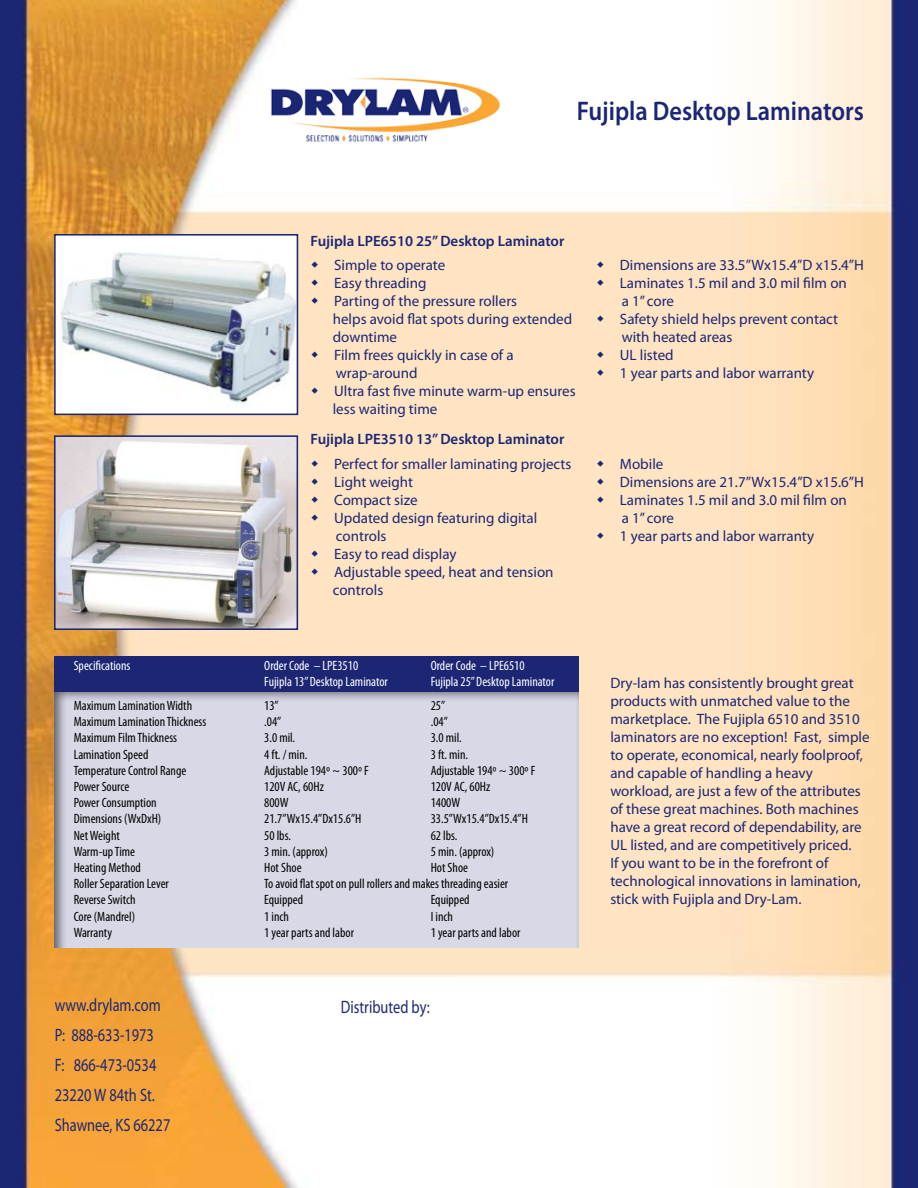
<style>
.page{position:relative;width:918px;height:1188px;background:#fff}
.page>*{position:absolute;margin:0;border:0;box-sizing:border-box;transform-origin:0 0}
.t1{font:600 27px "Myriad Pro";color:#1c2674;scale:.9 1}
.t2{font:18px/30px "Myriad Pro";color:#1c2674;scale:.8 1}
.t3{font:15px/18px "Myriad Pro";color:#1c2674}
.t4{font:600 15px "Myriad Pro";color:#1c2674}
.t5{font:condensed 13.5px "Myriad Pro";color:#000}
.t6{font:condensed 13.5px "Myriad Pro";color:#fff}
</style>
<div class="page">
<img style="left:0;top:0;width:918px;height:1188px">
<img style="left:263px;top:72px;width:241px;height:75px">
<img style="left:57px;top:237px;width:238px;height:175px">
<div style="left:54px;top:234px;width:244px;height:181px;border:2px solid #1c2674"></div>
<img style="left:57px;top:438px;width:238px;height:189px">
<div style="left:54px;top:435px;width:244px;height:195px;border:2px solid #1c2674"></div>
<div style="left:53px;top:683px;width:528px;height:265px;background:#d8d9e7"></div>
<div style="left:54px;top:656px;width:524px;height:36px;background:#1c2674"></div>
<svg style="left:312px;top:461px;width:6px;height:6px"></svg>
<svg style="left:312px;top:479px;width:6px;height:6px"></svg>
<svg style="left:312px;top:497px;width:6px;height:6px"></svg>
<svg style="left:312px;top:515px;width:6px;height:6px"></svg>
<svg style="left:312px;top:551px;width:6px;height:6px"></svg>
<svg style="left:312px;top:569px;width:6px;height:6px"></svg>
<svg style="left:598px;top:461px;width:6px;height:6px"></svg>
<svg style="left:598px;top:479px;width:6px;height:6px"></svg>
<svg style="left:598px;top:497px;width:6px;height:6px"></svg>
<svg style="left:598px;top:533px;width:6px;height:6px"></svg>
<svg style="left:312px;top:262px;width:6px;height:6px"></svg>
<svg style="left:312px;top:280px;width:6px;height:6px"></svg>
<svg style="left:312px;top:298px;width:6px;height:6px"></svg>
<svg style="left:312px;top:352px;width:6px;height:6px"></svg>
<svg style="left:312px;top:388px;width:6px;height:6px"></svg>
<svg style="left:598px;top:262px;width:6px;height:6px"></svg>
<svg style="left:598px;top:280px;width:6px;height:6px"></svg>
<svg style="left:598px;top:316px;width:6px;height:6px"></svg>
<svg style="left:598px;top:352px;width:6px;height:6px"></svg>
<svg style="left:598px;top:370px;width:6px;height:6px"></svg>
<h1 class="t1" style="left:577px;top:94px;width:321px">Fujipla Desktop Laminators</h1>
<p class="t4" style="left:310px;top:232px;width:255px">Fujipla LPE6510 25” Desktop Laminator</p>
<p class="t3" style="left:333px;top:256px;width:244px">Simple to operate<br>Easy threading<br>Parting of the pressure rollers<br>helps avoid flat spots during extended downtime<br>Film frees quickly in case of a wrap-around<br>Ultra fast five minute warm-up ensures less waiting time</p>
<p class="t3" style="left:620px;top:256px;width:246px">Dimensions are 33.5”Wx15.4”D x15.4”H<br>Laminates 1.5 mil and 3.0 mil film on<br>a 1” core<br>Safety shield helps prevent contact with heated areas<br>UL listed<br>1 year parts and labor warranty</p>
<p class="t4" style="left:310px;top:430px;width:255px">Fujipla LPE3510 13” Desktop Laminator</p>
<p class="t3" style="left:333px;top:455px;width:240px">Perfect for smaller laminating projects<br>Light weight<br>Compact size<br>Updated design featuring digital controls<br>Easy to read display<br>Adjustable speed, heat and tension controls</p>
<p class="t3" style="left:620px;top:455px;width:246px">Mobile<br>Dimensions are 21.7”Wx15.4”D x15.6”H<br>Laminates 1.5 mil and 3.0 mil film on<br>a 1” core<br>1 year parts and labor warranty</p>
<p class="t6" style="left:74px;top:658px;width:58px">Specifications</p>
<p class="t6" style="left:264px;top:658px;width:95px">Order Code – LPE3510</p>
<p class="t6" style="left:431px;top:658px;width:95px">Order Code – LPE6510</p>
<p class="t6" style="left:264px;top:674px;width:125px">Fujipla 13” Desktop Laminator</p>
<p class="t6" style="left:431px;top:674px;width:125px">Fujipla 25” Desktop Laminator</p>
<p class="t5" style="left:74px;top:697px;width:120px">Maximum Lamination Width</p>
<p class="t5" style="left:264px;top:697px;width:16px">13”</p>
<p class="t5" style="left:431px;top:697px;width:16px">25”</p>
<p class="t5" style="left:74px;top:714px;width:134px">Maximum Lamination Thickness</p>
<p class="t5" style="left:264px;top:714px;width:19px">.04”</p>
<p class="t5" style="left:431px;top:714px;width:19px">.04”</p>
<p class="t5" style="left:74px;top:730px;width:105px">Maximum Film Thickness</p>
<p class="t5" style="left:264px;top:730px;width:33px">3.0 mil.</p>
<p class="t5" style="left:431px;top:730px;width:33px">3.0 mil.</p>
<p class="t5" style="left:74px;top:746px;width:76px">Lamination Speed</p>
<p class="t5" style="left:264px;top:746px;width:45px">4 ft. / min.</p>
<p class="t5" style="left:431px;top:746px;width:39px">3 ft. min.</p>
<p class="t5" style="left:74px;top:762px;width:114px">Temperature Control Range</p>
<p class="t5" style="left:264px;top:762px;width:106px">Adjustable 194º ~ 300º F</p>
<p class="t5" style="left:431px;top:762px;width:106px">Adjustable 194º ~ 300º F</p>
<p class="t5" style="left:74px;top:778px;width:57px">Power Source</p>
<p class="t5" style="left:264px;top:778px;width:61px">120V AC, 60Hz</p>
<p class="t5" style="left:431px;top:778px;width:61px">120V AC, 60Hz</p>
<p class="t5" style="left:74px;top:795px;width:84px">Power Consumption</p>
<p class="t5" style="left:264px;top:795px;width:26px">800W</p>
<p class="t5" style="left:431px;top:795px;width:31px">1400W</p>
<p class="t5" style="left:74px;top:811px;width:89px">Dimensions (WxDxH)</p>
<p class="t5" style="left:264px;top:811px;width:99px">21.7”Wx15.4”Dx15.6”H</p>
<p class="t5" style="left:431px;top:811px;width:99px">33.5”Wx15.4”Dx15.4”H</p>
<p class="t5" style="left:74px;top:827px;width:48px">Net Weight</p>
<p class="t5" style="left:264px;top:827px;width:28px">50 lbs.</p>
<p class="t5" style="left:431px;top:827px;width:28px">62 lbs.</p>
<p class="t5" style="left:74px;top:843px;width:63px">Warm-up Time</p>
<p class="t5" style="left:264px;top:843px;width:65px">3 min. (approx)</p>
<p class="t5" style="left:431px;top:843px;width:65px">5 min. (approx)</p>
<p class="t5" style="left:74px;top:859px;width:69px">Heating Method</p>
<p class="t5" style="left:264px;top:859px;width:39px">Hot Shoe</p>
<p class="t5" style="left:431px;top:859px;width:39px">Hot Shoe</p>
<p class="t5" style="left:74px;top:876px;width:97px">Roller Separation Lever</p>
<p class="t5" style="left:264px;top:876px;width:246px">To avoid flat spot on pull rollers and makes threading easier</p>
<p class="t5" style="left:74px;top:892px;width:63px">Reverse Switch</p>
<p class="t5" style="left:264px;top:892px;width:40px">Equipped</p>
<p class="t5" style="left:431px;top:892px;width:40px">Equipped</p>
<p class="t5" style="left:74px;top:908px;width:63px">Core (Mandrel)</p>
<p class="t5" style="left:264px;top:908px;width:26px">1 inch</p>
<p class="t5" style="left:431px;top:908px;width:24px">I inch</p>
<p class="t5" style="left:74px;top:924px;width:40px">Warranty</p>
<p class="t5" style="left:264px;top:924px;width:91px">1 year parts and labor</p>
<p class="t5" style="left:431px;top:924px;width:91px">1 year parts and labor</p>
<p class="t2" style="left:55px;top:990px;width:146px">www.drylam.com<br>P: 888-633-1973<br>F: 866-473-0534<br>23220 W 84th St.<br>Shawnee, KS 66227</p>
<p class="t2" style="left:341px;top:991px;width:113px">Distributed by:</p>
<p class="t3" style="left:610px;top:674px;width:261px">Dry-lam has consistently brought great products with unmatched value to the marketplace. The Fujipla 6510 and 3510 laminators are no exception! Fast, simple to operate, economical, nearly foolproof, and capable of handling a heavy workload, are just a few of the attributes of these great machines. Both machines have a great record of dependability, are UL listed, and are competitively priced.<br>If you want to be in the forefront of technological innovations in lamination, stick with Fujipla and Dry-Lam.</p>
</div>
